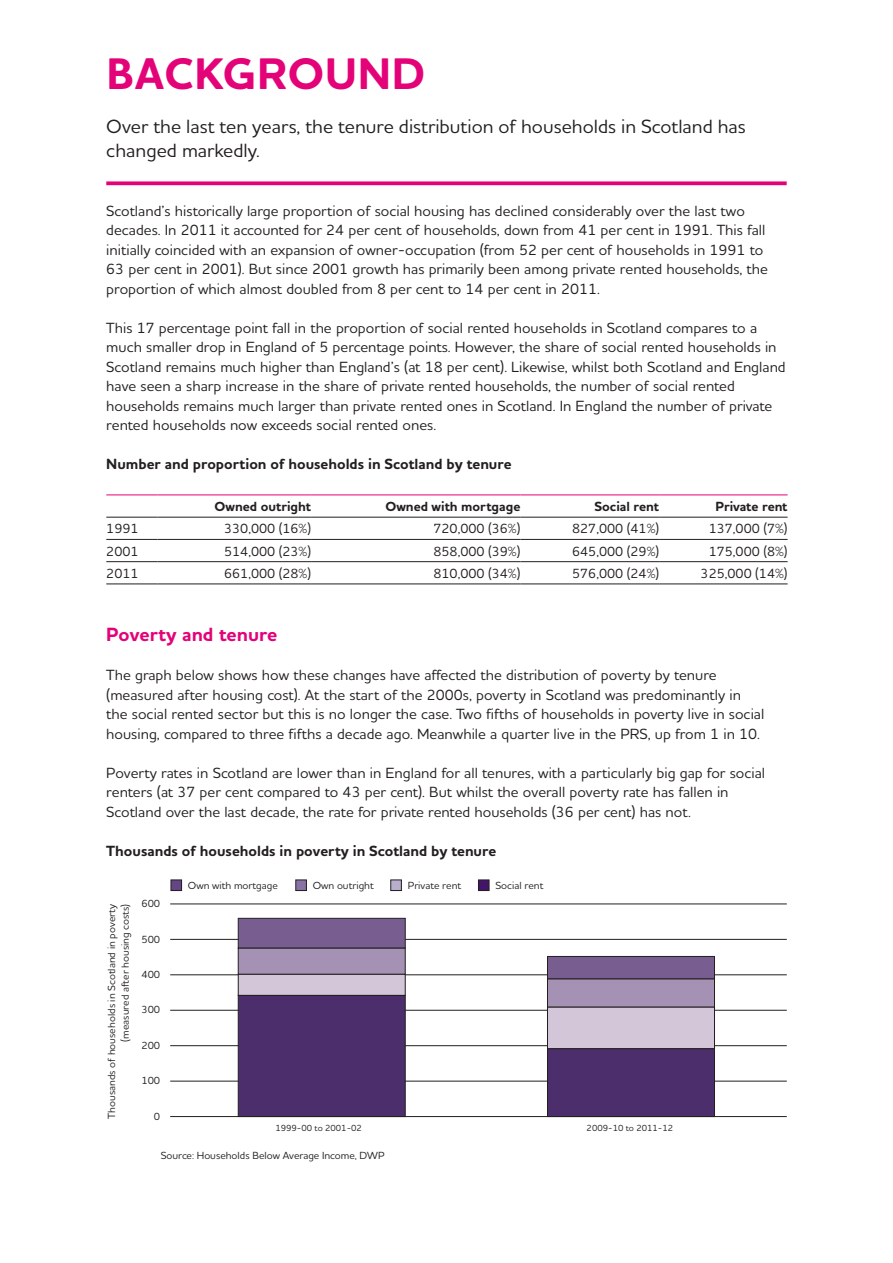
<style>
.page{position:relative;width:893px;height:1263px;background:#fff}
.page>*{position:absolute;margin:0;border:0;box-sizing:border-box;transform-origin:0 0}
.Chapter_title{font:700 45px "Houschka Alt Pro";letter-spacing:.015em;color:#e40278}
.Standfirst_2{font:500 19.5px/24px "Houschka Alt Pro";color:#231f20}
.Sub_head_A{font:700 19.5px "Houschka Alt Pro";color:#e40278}
.Body{font:500 15px/19.5px "Houschka Alt Pro";color:#231f20}
.Table_figure_headi{font:700 15px "Houschka Alt Pro";color:#231f20}
.Middle_rows{font:500 13.5px "Houschka Alt Pro";color:#231f20}
.First_row{font:700 13.5px "Houschka Alt Pro";color:#231f20}
.t1{font:500 10.5px "Houschka Alt Pro";color:#231f20}
.t2{font:500 9px "Houschka Alt Pro";color:#231f20}
</style>
<div class="page">
<svg style="left:106px;top:181px;width:681px;height:4px;background:#e61e86"></svg>
<hr style="left:106px;top:517px;width:51px;height:1px;background:#231f20">
<hr style="left:157px;top:517px;width:154px;height:1px;background:#231f20">
<hr style="left:311px;top:517px;width:209px;height:1px;background:#231f20">
<hr style="left:520px;top:517px;width:139px;height:1px;background:#231f20">
<hr style="left:659px;top:517px;width:129px;height:1px;background:#231f20">
<hr style="left:106px;top:539px;width:51px;height:1px;background:#231f20">
<hr style="left:157px;top:539px;width:154px;height:1px;background:#231f20">
<hr style="left:311px;top:539px;width:209px;height:1px;background:#231f20">
<hr style="left:520px;top:539px;width:139px;height:1px;background:#231f20">
<hr style="left:659px;top:539px;width:129px;height:1px;background:#231f20">
<hr style="left:106px;top:561px;width:51px;height:1px;background:#231f20">
<hr style="left:157px;top:561px;width:154px;height:1px;background:#231f20">
<hr style="left:311px;top:561px;width:209px;height:1px;background:#231f20">
<hr style="left:520px;top:561px;width:139px;height:1px;background:#231f20">
<hr style="left:659px;top:561px;width:129px;height:1px;background:#231f20">
<hr style="left:106px;top:583px;width:51px;height:1px;background:#231f20">
<hr style="left:157px;top:583px;width:154px;height:1px;background:#231f20">
<hr style="left:311px;top:583px;width:209px;height:1px;background:#231f20">
<hr style="left:520px;top:583px;width:139px;height:1px;background:#231f20">
<hr style="left:659px;top:583px;width:129px;height:1px;background:#231f20">
<hr style="left:106px;top:494px;width:51px;height:1px;background:#e40278">
<hr style="left:157px;top:494px;width:154px;height:1px;background:#e40278">
<hr style="left:311px;top:494px;width:209px;height:1px;background:#e40278">
<hr style="left:520px;top:494px;width:139px;height:1px;background:#e40278">
<hr style="left:659px;top:494px;width:129px;height:1px;background:#e40278">
<hr style="left:170px;top:904px;width:617px;height:1px;background:#231f20">
<hr style="left:170px;top:939px;width:617px;height:1px;background:#231f20">
<hr style="left:170px;top:974px;width:617px;height:1px;background:#231f20">
<hr style="left:170px;top:1116px;width:617px;height:1px;background:#231f20">
<hr style="left:170px;top:1081px;width:617px;height:1px;background:#231f20">
<hr style="left:170px;top:1010px;width:617px;height:1px;background:#231f20">
<hr style="left:170px;top:1045px;width:617px;height:1px;background:#231f20">
<div style="left:171px;top:880px;width:11px;height:10px;background:#644684"></div>
<div style="left:171px;top:879px;width:11px;height:12px;border:1px solid #231f20"></div>
<div style="left:296px;top:880px;width:10px;height:10px;background:#8973a5"></div>
<div style="left:295px;top:879px;width:12px;height:12px;border:1px solid #231f20"></div>
<div style="left:391px;top:880px;width:10px;height:10px;background:#b9aecc"></div>
<div style="left:390px;top:879px;width:12px;height:12px;border:1px solid #231f20"></div>
<div style="left:478px;top:880px;width:11px;height:10px;background:#44146b"></div>
<div style="left:478px;top:879px;width:11px;height:12px;border:1px solid #231f20"></div>
<div style="left:238px;top:918px;width:168px;height:30px;background:#785e90;border:1px solid #231f20"></div>
<div style="left:547px;top:956px;width:168px;height:23px;background:#785e90;border:1px solid #231f20"></div>
<div style="left:238px;top:948px;width:168px;height:27px;background:#a591b4;border:1px solid #231f20"></div>
<div style="left:547px;top:979px;width:168px;height:28px;background:#a591b4"></div>
<div style="left:238px;top:974px;width:168px;height:22px;background:#d3c6d9;border:1px solid #231f20"></div>
<div style="left:547px;top:1007px;width:168px;height:42px;background:#d3c6d9;border:1px solid #231f20"></div>
<div style="left:238px;top:995px;width:168px;height:122px;background:#4d2e6d;border:1px solid #231f20"></div>
<div style="left:547px;top:1048px;width:168px;height:69px;background:#4d2e6d;border:1px solid #231f20"></div>
<p class="Chapter_title" style="left:107px;top:45px;width:320px">BACKGROUND</p>
<p class="Standfirst_2" style="left:106px;top:114px;width:641px">Over the last ten years, the tenure distribution of households in Scotland has changed markedly.</p>
<p class="Body" style="left:106px;top:200px;width:663px">Scotland’s historically large proportion of social housing has declined considerably over the last two decades. In 2011 it accounted for 24 per cent of households, down from 41 per cent in 1991. This fall initially coincided with an expansion of owner-occupation (from 52 per cent of households in 1991 to 63 per cent in 2001). But since 2001 growth has primarily been among private rented households, the proportion of which almost doubled from 8 per cent to 14 per cent in 2011.</p>
<p class="Body" style="left:106px;top:317px;width:681px">This 17 percentage point fall in the proportion of social rented households in Scotland compares to a much smaller drop in England of 5 percentage points. However, the share of social rented households in Scotland remains much higher than England’s (at 18 per cent). Likewise, whilst both Scotland and England have seen a sharp increase in the share of private rented households, the number of social rented households remains much larger than private rented ones in Scotland. In England the number of private rented households now exceeds social rented ones.</p>
<p class="Table_figure_headi" style="left:106px;top:454px;width:407px">Number and proportion of households in Scotland by tenure</p>
<p class="First_row" style="left:215px;top:498px;width:98px">Owned outright</p>
<p class="First_row" style="left:385px;top:498px;width:136px">Owned with mortgage</p>
<p class="First_row" style="left:594px;top:498px;width:66px">Social rent</p>
<p class="First_row" style="left:716px;top:498px;width:74px">Private rent</p>
<p class="Middle_rows" style="left:106px;top:520px;width:34px">1991</p>
<p class="Middle_rows" style="left:224px;top:520px;width:89px">330,000 (16%)</p>
<p class="Middle_rows" style="left:433px;top:520px;width:89px">720,000 (36%)</p>
<p class="Middle_rows" style="left:572px;top:520px;width:89px">827,000 (41%)</p>
<p class="Middle_rows" style="left:709px;top:520px;width:80px">137,000 (7%)</p>
<p class="Middle_rows" style="left:106px;top:542px;width:34px">2001</p>
<p class="Middle_rows" style="left:224px;top:542px;width:89px">514,000 (23%)</p>
<p class="Middle_rows" style="left:433px;top:542px;width:89px">858,000 (39%)</p>
<p class="Middle_rows" style="left:572px;top:542px;width:89px">645,000 (29%)</p>
<p class="Middle_rows" style="left:709px;top:542px;width:80px">175,000 (8%)</p>
<p class="Middle_rows" style="left:106px;top:565px;width:34px">2011</p>
<p class="Middle_rows" style="left:224px;top:565px;width:89px">661,000 (28%)</p>
<p class="Middle_rows" style="left:433px;top:565px;width:89px">810,000 (34%)</p>
<p class="Middle_rows" style="left:572px;top:565px;width:89px">576,000 (24%)</p>
<p class="Middle_rows" style="left:701px;top:565px;width:89px">325,000 (14%)</p>
<p class="Sub_head_A" style="left:106px;top:622px;width:173px">Poverty and tenure</p>
<p class="Body" style="left:106px;top:665px;width:660px">The graph below shows how these changes have affected the distribution of poverty by tenure (measured after housing cost). At the start of the 2000s, poverty in Scotland was predominantly in the social rented sector but this is no longer the case. Two fifths of households in poverty live in social housing, compared to three fifths a decade ago. Meanwhile a quarter live in the PRS, up from 1 in 10.</p>
<p class="Body" style="left:106px;top:763px;width:660px">Poverty rates in Scotland are lower than in England for all tenures, with a particularly big gap for social renters (at 37 per cent compared to 43 per cent). But whilst the overall poverty rate has fallen in<br>Scotland over the last decade, the rate for private rented households (36 per cent) has not.</p>
<p class="Table_figure_headi" style="left:106px;top:841px;width:391px">Thousands of households in poverty in Scotland by tenure</p>
<p class="t1" style="left:105px;top:1118px;width:216px;rotate:-90deg">Thousands of households in Scotland in poverty</p>
<p class="t1" style="left:118px;top:1042px;width:139px;rotate:-90deg">(measured after housing costs)</p>
<p class="t1" style="left:141px;top:897px;width:20px">600</p>
<p class="t1" style="left:141px;top:932px;width:20px">500</p>
<p class="t1" style="left:141px;top:968px;width:20px">400</p>
<p class="t1" style="left:141px;top:1003px;width:20px">300</p>
<p class="t1" style="left:141px;top:1039px;width:20px">200</p>
<p class="t1" style="left:141px;top:1074px;width:20px">100</p>
<p class="t1" style="left:154px;top:1109px;width:8px">0</p>
<p class="t1" style="left:188px;top:878px;width:91px">Own with mortgage</p>
<p class="t1" style="left:313px;top:878px;width:62px">Own outright</p>
<p class="t1" style="left:408px;top:878px;width:55px">Private rent</p>
<p class="t1" style="left:495px;top:878px;width:49px">Social rent</p>
<p class="t2" style="left:275px;top:1122px;width:88px">1999-00 to 2001-02</p>
<p class="t2" style="left:587px;top:1122px;width:88px">2009-10 to 2011-12</p>
<p class="t1" style="left:161px;top:1149px;width:225px">Source: Households Below Average Income, DWP</p>
</div>
